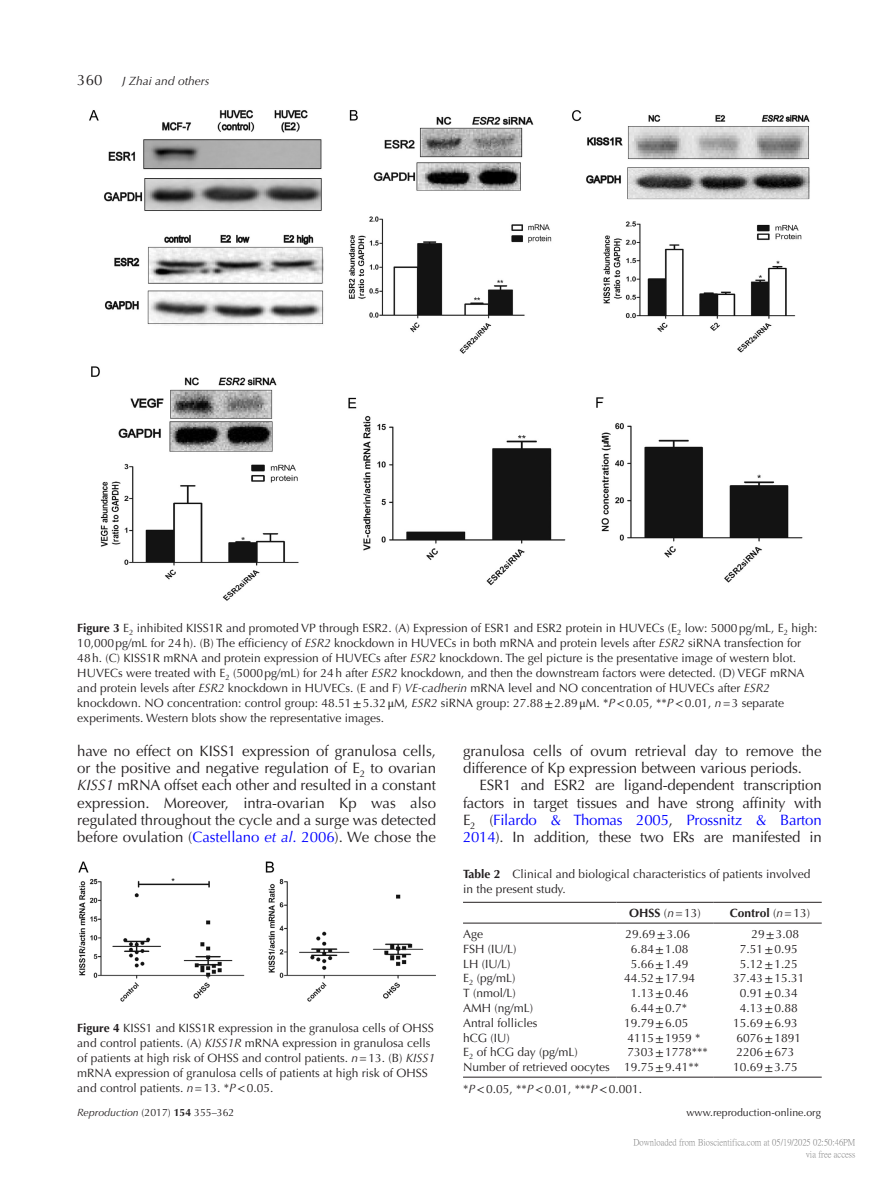
<style>
.page{position:relative;width:893px;height:1187px;background:#fff}
.page>*{position:absolute;margin:0;border:0;box-sizing:border-box;transform-origin:0 0}
.TXI{font:15px/17.2px "Optima LT Std";color:#231f20;text-align:justify}
.FC{font:12px/15px "Optima LT Std";color:#231f20}
.TB{font:12px "Optima LT Std";color:#231f20}
.TC{font:12px/15px "Optima LT Std";color:#231f20}
.TB_Bot_Rule{font:12px "Optima LT Std";color:#231f20}
.TFN_F{font:12px "Optima LT Std";color:#231f20}
.t1{font:italic 12px "Optima LT Std";color:#231f20}
.TCH{font:700 12px "Optima LT Std";color:#231f20}
.TCH-2{font:12px "Optima LT Std";color:#231f20}
.t2{font:10.5px "Optima LT Std";color:#231f20}
.t3{font:9px/12px "P Ming Li U";color:rgb(0 0 0/.5);text-align:right}
.s1{font-weight:700}
.s2{font-style:italic}
.s3{font-family:"STIX General"}
.s4{color:#00f}
.s5{font-style:italic;color:#00f}
.s6{font-weight:400}
.s7{font-weight:400;font-style:italic}
</style>
<div class="page">
<img style="left:89px;top:110px;width:721px;height:491px">
<img style="left:78px;top:861px;width:357px;height:140px">
<hr style="left:463px;top:902px;width:153px;height:1px;background:#231f20">
<hr style="left:616px;top:902px;width:98px;height:1px;background:#231f20">
<hr style="left:714px;top:902px;width:108px;height:1px;background:#231f20">
<hr style="left:463px;top:922px;width:153px;height:1px;background:#231f20">
<hr style="left:616px;top:922px;width:98px;height:1px;background:#231f20">
<hr style="left:714px;top:922px;width:108px;height:1px;background:#231f20">
<hr style="left:463px;top:1076px;width:153px;height:1px;background:#231f20">
<hr style="left:616px;top:1076px;width:98px;height:1px;background:#231f20">
<hr style="left:714px;top:1076px;width:108px;height:1px;background:#231f20">
<p class="TXI" style="left:77px;top:71px;width:27px">360</p>
<p class="t1" style="left:122px;top:74px;width:89px">J Zhai and others</p>
<p class="FC" style="left:77px;top:620px;width:741px"><span class="s1">Figure 3</span> E<sub>2</sub> inhibited KISS1R and promoted VP through ESR2. (A) Expression of ESR1 and ESR2 protein in HUVECs (E<sub>2</sub> low: 5000pg/mL, E<sub>2</sub> high:<br>10,000pg/mL for 24h). (B) The efficiency of <span class="s2">ESR2</span> knockdown in HUVECs in both mRNA and protein levels after <span class="s2">ESR2</span> siRNA transfection for 48h. (C) KISS1R mRNA and protein expression of HUVECs after <span class="s2">ESR2</span> knockdown. The gel picture is the presentative image of western blot.<br>HUVECs were treated with E<sub>2</sub> (5000pg/mL) for 24h after <span class="s2">ESR2</span> knockdown, and then the downstream factors were detected. (D) VEGF mRNA and protein levels after <span class="s2">ESR2</span> knockdown in HUVECs. (E and F) <span class="s2">VE-cadherin</span> mRNA level and NO concentration of HUVECs after <span class="s2">ESR2 </span>knockdown. NO concentration: control group: 48.51<span class="s3">±</span>5.32<span class="s3">μ</span>M, <span class="s2">ESR2</span> siRNA group: 27.88<span class="s3">±</span>2.89<span class="s3">μ</span>M. *<span class="s2">P</span><span class="s3">&lt;</span>0.05, **<span class="s2">P</span><span class="s3">&lt;</span>0.01, <span class="s2">n</span>=3 separate experiments. Western blots show the representative images.</p>
<p class="TXI" style="left:77px;top:742px;width:360px">have no effect on KISS1 expression of granulosa cells, or the positive and negative regulation of E<sub>2</sub> to ovarian <span class="s2">KISS1</span> mRNA offset each other and resulted in a constant expression. Moreover, intra-ovarian Kp was also regulated throughout the cycle and a surge was detected before ovulation (<span class="s4">Castellano</span> <span class="s5">et al</span><span class="s4">. 2006</span>). We chose the</p>
<p class="TXI" style="left:463px;top:742px;width:360px">granulosa cells of ovum retrieval day to remove the difference of Kp expression between various periods.</p>
<p class="TXI" style="left:463px;top:776px;width:360px;text-indent:16px">ESR1 and ESR2 are ligand-dependent transcription factors in target tissues and have strong affinity with E<sub>2</sub> (<span class="s4">Filardo &amp; Thomas 2005</span>, <span class="s4">Prossnitz &amp; Barton 2014</span>). In addition, these two ERs are manifested in</p>
<p class="FC" style="left:77px;top:1020px;width:359px"><span class="s1">Figure 4</span> KISS1 and KISS1R expression in the granulosa cells of OHSS and control patients. (A) <span class="s2">KISS1R</span> mRNA expression in granulosa cells of patients at high risk of OHSS and control patients. <span class="s2">n</span>=13. (B) <span class="s2">KISS1 </span>mRNA expression of granulosa cells of patients at high risk of OHSS and control patients. <span class="s2">n</span>=13. *<span class="s2">P</span><span class="s3">&lt;</span>0.05.</p>
<p class="TC" style="left:463px;top:866px;width:349px"><span class="s1">Table 2</span> Clinical and biological characteristics of patients involved in the present study.</p>
<p class="TCH-2" style="left:629px;top:906px;width:73px"><span class="s1">OHSS</span> (<span class="s2">n</span>=13)</p>
<p class="TCH" style="left:730px;top:906px;width:82px">Control <span class="s6">(</span><span class="s7">n</span><span class="s6">=13)</span></p>
<p class="TB" style="left:463px;top:926px;width:22px">Age</p>
<p class="TB" style="left:625px;top:926px;width:66px">29.69<span class="s3">±</span>3.06</p>
<p class="TB" style="left:751px;top:926px;width:49px">29<span class="s3">±</span>3.08</p>
<p class="TB" style="left:463px;top:941px;width:55px">FSH (IU/L)</p>
<p class="TB" style="left:631px;top:941px;width:59px">6.84<span class="s3">±</span>1.08</p>
<p class="TB" style="left:740px;top:941px;width:59px">7.51<span class="s3">±</span>0.95</p>
<p class="TB" style="left:463px;top:956px;width:49px">LH (IU/L)</p>
<p class="TB" style="left:631px;top:956px;width:59px">5.66<span class="s3">±</span>1.49</p>
<p class="TB" style="left:740px;top:956px;width:59px">5.12<span class="s3">±</span>1.25</p>
<p class="TB" style="left:463px;top:971px;width:54px">E<sub>2</sub> (pg/mL)</p>
<p class="TB" style="left:624px;top:971px;width:73px">44.52<span class="s3">±</span>17.94</p>
<p class="TB" style="left:733px;top:971px;width:73px">37.43<span class="s3">±</span>15.31</p>
<p class="TB" style="left:463px;top:986px;width:54px">T (nmol/L)</p>
<p class="TB" style="left:631px;top:986px;width:59px">1.13<span class="s3">±</span>0.46</p>
<p class="TB" style="left:740px;top:986px;width:59px">0.91<span class="s3">±</span>0.34</p>
<p class="TB" style="left:463px;top:1000px;width:72px">AMH (ng/mL)</p>
<p class="TB" style="left:631px;top:1000px;width:58px">6.44<span class="s3">±</span>0.7*</p>
<p class="TB" style="left:740px;top:1000px;width:59px">4.13<span class="s3">±</span>0.88</p>
<p class="TB" style="left:463px;top:1015px;width:76px">Antral follicles</p>
<p class="TB" style="left:624px;top:1015px;width:66px">19.79<span class="s3">±</span>6.05</p>
<p class="TB" style="left:733px;top:1015px;width:66px">15.69<span class="s3">±</span>6.93</p>
<p class="TB" style="left:463px;top:1030px;width:48px">hCG (IU)</p>
<p class="TB" style="left:627px;top:1030px;width:75px">4115<span class="s3">±</span>1959 *</p>
<p class="TB" style="left:736px;top:1030px;width:66px">6076<span class="s3">±</span>1891</p>
<p class="TB" style="left:463px;top:1045px;width:116px">E<sub>2</sub> of hCG day (pg/mL)</p>
<p class="TB" style="left:627px;top:1045px;width:82px">7303<span class="s3">±</span>1778***</p>
<p class="TB" style="left:736px;top:1045px;width:59px">2206<span class="s3">±</span>673</p>
<p class="TB_Bot_Rule" style="left:463px;top:1059px;width:148px">Number of retrieved oocytes</p>
<p class="TB_Bot_Rule" style="left:624px;top:1059px;width:77px">19.75<span class="s3">±</span>9.41**</p>
<p class="TB_Bot_Rule" style="left:733px;top:1059px;width:66px">10.69<span class="s3">±</span>3.75</p>
<p class="TFN_F" style="left:463px;top:1082px;width:181px">*<span class="s2">P</span><span class="s3">&lt;</span>0.05, **<span class="s2">P</span><span class="s3">&lt;</span>0.01, ***<span class="s2">P</span><span class="s3">&lt;</span>0.001.</p>
<p class="t2" style="left:77px;top:1105px;width:159px"><span class="s2">Reproduction</span> (2017) <span class="s1">154</span> 355–362</p>
<p class="t2" style="left:686px;top:1105px;width:136px">www.reproduction-online.org</p>
<p class="t3" style="left:633px;top:1136px;width:223px">Downloaded from Bioscientifica.com at 05/19/2025 02:50:46PM via free access</p>
</div>
